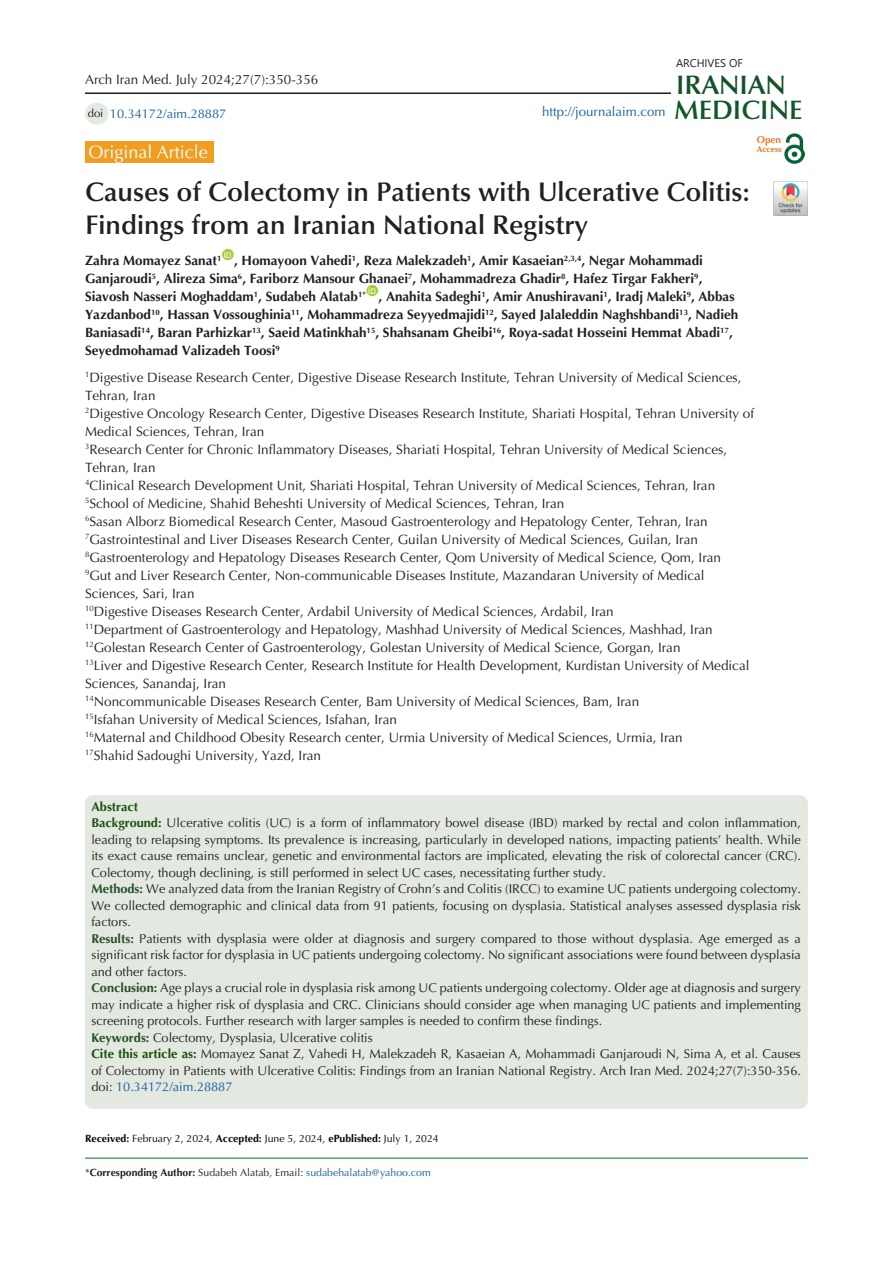
<style>
.page{position:relative;width:893px;height:1263px;background:#fff}
.page>*{position:absolute;margin:0;border:0;box-sizing:border-box;transform-origin:0 0}
.t1{font:600 27px/33px "Optima LT Std";color:#231f20}
.t2{font:600 26.85px "Optima LT Std";color:#11552a}
.t3{font:600 26.85px "Optima LT Std";color:#145228}
.t4{font:18px "Optima LT Std";color:#fff}
.t5{font:13.5px/18px "Optima LT Std";color:#231f20}
.t6{font:700 13.5px/18px "Optima LT Std";color:#231f20;text-align:justify}
.t7{font:13.2px "Optima LT Std";color:#175d9e}
.t8{font:12.75px/16.5px "Optima LT Std";color:#231f20;text-align:justify}
.t9{font:12.75px "Optima LT Std";color:#175d9e}
.t10{font:700 12.75px "Optima LT Std";color:#19510a}
.t11{font:11.25px "Optima LT Std";color:#231f20}
.t12{font:11.1px "Segoe UI";color:#231f20}
.t13{font:10.5px "Optima LT Std";color:#040503}
.t14{font:10.5px "Optima LT Std";color:#175d9e}
.t15{font:700 9.9px "Optima LT Std";color:#ee7a23}
.t16{font:700 8.4px "Optima LT Std";color:#e67625}
.t17{font:7.8px "Arial";color:#fff}
.s1{font-weight:700;color:#19510a}
.s2{font-weight:700;color:#235126}
.s3{font-weight:700;color:#19500a}
.s4{color:#175d9e}
.s5{font-weight:700}
.s6{color:#231f20}
.s7{font-weight:700;color:#231f20}
</style>
<div class="page">
<hr style="left:85px;top:1158px;width:723px;height:1px;background:#007513">
<div style="left:85px;top:141px;width:129px;height:22px;background:#f19d20"></div>
<div style="left:222px;top:249px;width:12px;height:11px;background:#a6ce39;border-radius:50%"></div>
<div style="left:366px;top:285px;width:12px;height:11px;background:#a6ce39;border-radius:50%"></div>
<div style="left:85px;top:103px;width:23px;height:22px;background:#e3eae2;border-radius:50%"></div>
<hr style="left:85px;top:92px;width:586px;height:2px;background:#231f20">
<img style="left:785px;top:133px;width:19px;height:31px">
<img style="left:774px;top:182px;width:34px;height:34px">
<div style="left:85px;top:795px;width:723px;height:314px;background:#e3e8e1;border-radius:8px"></div>
<p class="t12" style="left:676px;top:52px;width:68px">ARCHIVES OF</p>
<p class="t3" style="left:676px;top:69px;width:111px">IRANIAN</p>
<p class="t2" style="left:674px;top:94px;width:130px">MEDICINE</p>
<p class="t15" style="left:757px;top:134px;width:26px">Open</p>
<p class="t16" style="left:757px;top:144px;width:26px">Access</p>
<p class="t5" style="left:85px;top:71px;width:235px">Arch Iran Med. July 2024;27(7):350-356</p>
<p class="t7" style="left:542px;top:104px;width:125px">http://journalaim.com</p>
<p class="t11" style="left:88px;top:106px;width:17px">doi</p>
<p class="t9" style="left:110px;top:106px;width:118px">10.34172/aim.28887</p>
<p class="t4" style="left:89px;top:141px;width:121px">Original Article</p>
<p class="t1" style="left:85px;top:176px;width:666px">Causes of Colectomy in Patients with Ulcerative Colitis:<br>Findings from an Iranian National Registry</p>
<p class="t6" style="left:85px;top:252px;width:138px">Zahra Momayez Sanat<sup>1</sup></p>
<p class="t17" style="left:224px;top:250px;width:9px">ID</p>
<p class="t6" style="left:85px;top:252px;width:619px;text-indent:149px">, Homayoon Vahedi<sup>1</sup>, Reza Malekzadeh<sup>1</sup>, Amir Kasaeian<sup>2,3,4</sup>, Negar Mohammadi Ganjaroudi<sup>5</sup>, Alireza Sima<sup>6</sup>, Fariborz Mansour Ghanaei<sup>7</sup>, Mohammadreza Ghadir<sup>8</sup>, Hafez Tirgar Fakheri<sup>9</sup>, Siavosh Nasseri Moghaddam<sup>1</sup>, Sudabeh Alatab<sup>1*</sup></p>
<p class="t17" style="left:368px;top:286px;width:9px">ID</p>
<p class="t6" style="left:85px;top:288px;width:655px;text-align:left;text-indent:293px">, Anahita Sadeghi<sup>1</sup>, Amir Anushiravani<sup>1</sup>, Iradj Maleki<sup>9</sup>, Abbas Yazdanbod<sup>10</sup>, Hassan Vossoughinia<sup>11</sup>, Mohammadreza Seyyedmajidi<sup>12</sup>, Sayed Jalaleddin Naghshbandi<sup>13</sup>, Nadieh Baniasadi<sup>14</sup>, Baran Parhizkar<sup>13</sup>, Saeid Matinkhah<sup>15</sup>, Shahsanam Gheibi<sup>16</sup>, Roya-sadat Hosseini Hemmat Abadi<sup>17</sup>, Seyedmohamad Valizadeh Toosi<sup>9</sup></p>
<p class="t5" style="left:85px;top:368px;width:658px"><sup>1</sup>Digestive Disease Research Center, Digestive Disease Research Institute, Tehran University of Medical Sciences,<br>Tehran, Iran</p>
<p class="t5" style="left:85px;top:404px;width:671px"><sup>2</sup>Digestive Oncology Research Center, Digestive Diseases Research Institute, Shariati Hospital, Tehran University of<br>Medical Sciences, Tehran, Iran</p>
<p class="t5" style="left:85px;top:440px;width:644px"><sup>3</sup>Research Center for Chronic Inflammatory Diseases, Shariati Hospital, Tehran University of Medical Sciences,<br>Tehran, Iran</p>
<p class="t5" style="left:85px;top:476px;width:632px"><sup>4</sup>Clinical Research Development Unit, Shariati Hospital, Tehran University of Medical Sciences, Tehran, Iran</p>
<p class="t5" style="left:85px;top:494px;width:481px"><sup>5</sup>School of Medicine, Shahid Beheshti University of Medical Sciences, Tehran, Iran</p>
<p class="t5" style="left:85px;top:512px;width:624px"><sup>6</sup>Sasan Alborz Biomedical Research Center, Masoud Gastroenterology and Hepatology Center, Tehran, Iran</p>
<p class="t5" style="left:85px;top:530px;width:614px"><sup>7</sup>Gastrointestinal and Liver Diseases Research Center, Guilan University of Medical Sciences, Guilan, Iran</p>
<p class="t5" style="left:85px;top:548px;width:638px"><sup>8</sup>Gastroenterology and Hepatology Diseases Research Center, Qom University of Medical Science, Qom, Iran</p>
<p class="t5" style="left:85px;top:566px;width:621px"><sup>9</sup>Gut and Liver Research Center, Non-communicable Diseases Institute, Mazandaran University of Medical<br>Sciences, Sari, Iran</p>
<p class="t5" style="left:85px;top:602px;width:530px"><sup>10</sup>Digestive Diseases Research Center, Ardabil University of Medical Sciences, Ardabil, Iran</p>
<p class="t5" style="left:85px;top:620px;width:629px"><sup>11</sup>Department of Gastroenterology and Hepatology, Mashhad University of Medical Sciences, Mashhad, Iran</p>
<p class="t5" style="left:85px;top:638px;width:597px"><sup>12</sup>Golestan Research Center of Gastroenterology, Golestan University of Medical Science, Gorgan, Iran</p>
<p class="t5" style="left:85px;top:656px;width:666px"><sup>13</sup>Liver and Digestive Research Center, Research Institute for Health Development, Kurdistan University of Medical<br>Sciences, Sanandaj, Iran</p>
<p class="t5" style="left:85px;top:692px;width:556px"><sup>14</sup>Noncommunicable Diseases Research Center, Bam University of Medical Sciences, Bam, Iran</p>
<p class="t5" style="left:85px;top:710px;width:313px"><sup>15</sup>Isfahan University of Medical Sciences, Isfahan, Iran</p>
<p class="t5" style="left:85px;top:728px;width:599px"><sup>16</sup>Maternal and Childhood Obesity Research center, Urmia University of Medical Sciences, Urmia, Iran</p>
<p class="t5" style="left:85px;top:746px;width:238px"><sup>17</sup>Shahid Sadoughi University, Yazd, Iran</p>
<p class="t10" style="left:91px;top:799px;width:48px">Abstract</p>
<p class="t8" style="left:91px;top:815px;width:711px"><span class="s1">Background:</span> Ulcerative colitis (UC) is a form of inflammatory bowel disease (IBD) marked by rectal and colon inflammation, leading to relapsing symptoms. Its prevalence is increasing, particularly in developed nations, impacting patients’ health. While its exact cause remains unclear, genetic and environmental factors are implicated, elevating the risk of colorectal cancer (CRC).<br>Colectomy, though declining, is still performed in select UC cases, necessitating further study.</p>
<p class="t8" style="left:91px;top:881px;width:711px"><span class="s2">Methods:</span> We analyzed data from the Iranian Registry of Crohn’s and Colitis (IRCC) to examine UC patients undergoing colectomy.<br>We collected demographic and clinical data from 91 patients, focusing on dysplasia. Statistical analyses assessed dysplasia risk factors.</p>
<p class="t8" style="left:91px;top:930px;width:711px"><span class="s2">Results:</span> Patients with dysplasia were older at diagnosis and surgery compared to those without dysplasia. Age emerged as a significant risk factor for dysplasia in UC patients undergoing colectomy. No significant associations were found between dysplasia and other factors.</p>
<p class="t8" style="left:91px;top:980px;width:711px"><span class="s2">Conclusion:</span> Age plays a crucial role in dysplasia risk among UC patients undergoing colectomy. Older age at diagnosis and surgery may indicate a higher risk of dysplasia and CRC. Clinicians should consider age when managing UC patients and implementing screening protocols. Further research with larger samples is needed to confirm these findings.</p>
<p class="t8" style="left:91px;top:1029px;width:283px"><span class="s2">Keywords:</span> Colectomy, Dysplasia, Ulcerative colitis</p>
<p class="t8" style="left:91px;top:1046px;width:711px"><span class="s3">Cite this article as:</span> Momayez Sanat Z, Vahedi H, Malekzadeh R, Kasaeian A, Mohammadi Ganjaroudi N, Sima A, et al. Causes of Colectomy in Patients with Ulcerative Colitis: Findings from an Iranian National Registry. Arch Iran Med. 2024;27(7):350-356. doi: <span class="s4">10.34172/aim.28887</span></p>
<p class="t13" style="left:85px;top:1132px;width:355px"><span class="s5">Received:</span> February 2, 2024, <span class="s5">Accepted:</span> June 5, 2024, <span class="s5">ePublished:</span> July 1, 2024</p>
<p class="t14" style="left:85px;top:1166px;width:347px"><span class="s6">*</span><span class="s7">Corresponding Author:</span> <span class="s6">Sudabeh Alatab, Email:</span> sudabehalatab@yahoo.com</p>
</div>
